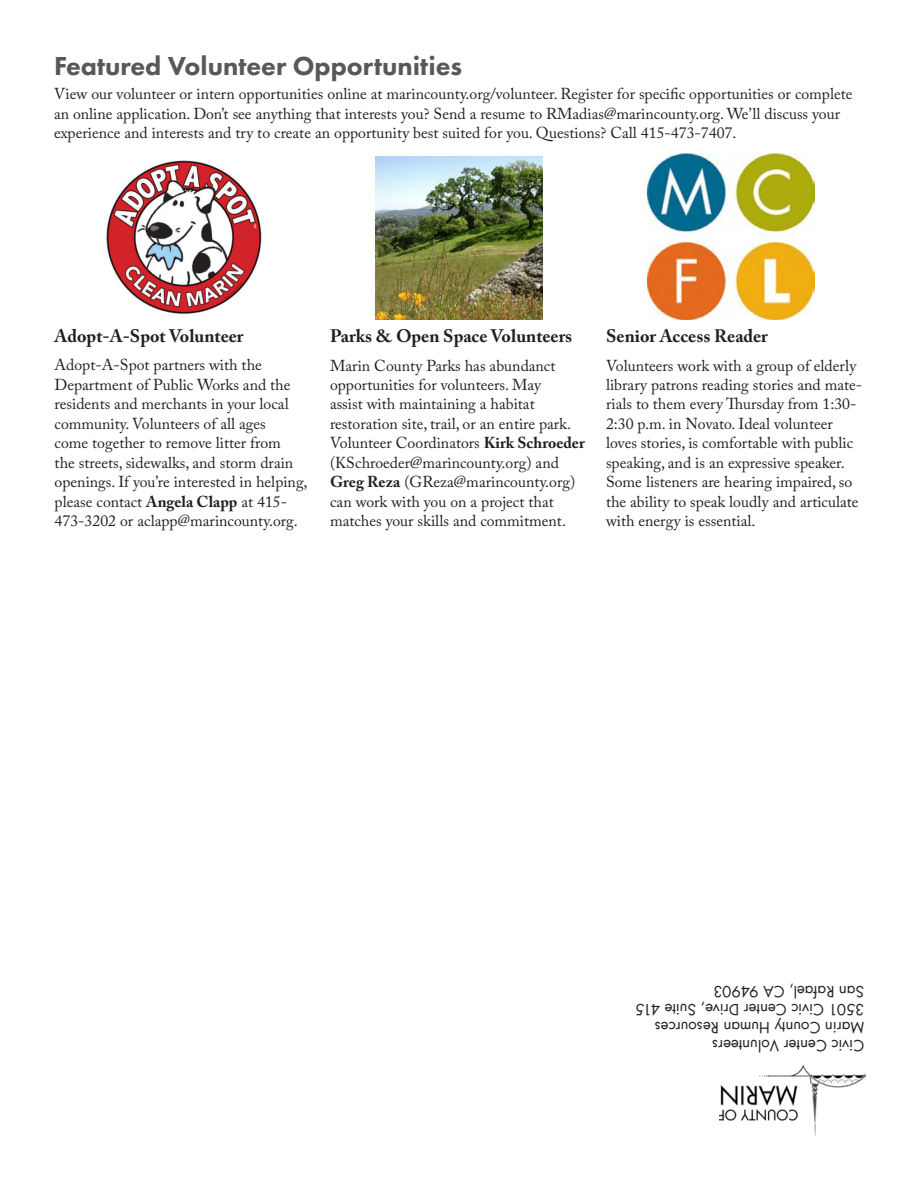
<style>
.page{position:relative;width:918px;height:1188px;background:#fff}
.page>*{position:absolute;margin:0;border:0;box-sizing:border-box;transform-origin:0 0}
.t1{font:800 27px "Futura PT";color:#57585a}
._03_Body_Caslon_10_5{font:700 18px "Adobe Caslon Pro";color:#231f20}
._03_Body_Caslon_10_5-2{font:15.75px/19.5px "Adobe Caslon Pro";color:#231f20}
.t2{font:15px/18px "Futura";color:#231f20}
.s1{font-weight:700}
</style>
<div class="page">
<img style="left:719px;top:1066px;width:147px;height:70px">
<img style="left:106px;top:160px;width:156px;height:154px">
<img style="left:648px;top:154px;width:166px;height:166px">
<img style="left:375px;top:156px;width:168px;height:164px">
<h2 class="t1" style="left:54px;top:49px;width:410px">Featured Volunteer Opportunities</h2>
<p class="_03_Body_Caslon_10_5-2" style="left:54px;top:84px;width:800px">View our volunteer or intern opportunities online at marincounty.org/volunteer. Register for specific opportunities or complete an online application. Don’t see anything that interests you? Send a resume to RMadias@marincounty.org. We’ll discuss your experience and interests and try to create an opportunity best suited for you. Questions? Call 415-473-7407.</p>
<p class="_03_Body_Caslon_10_5" style="left:55px;top:325px;width:190px">Adopt-A-Spot Volunteer</p>
<p class="_03_Body_Caslon_10_5-2" style="left:55px;top:355px;width:254px">Adopt-A-Spot partners with the Department of Public Works and the residents and merchants in your local community. Volunteers of all ages<br>come together to remove litter from<br>the streets, sidewalks, and storm drain openings. If you’re interested in helping, please contact <span class="s1">Angela Clapp</span> at 415- 473-3202 or aclapp@marincounty.org.</p>
<p class="_03_Body_Caslon_10_5" style="left:330px;top:325px;width:244px">Parks &amp; Open Space Volunteers</p>
<p class="_03_Body_Caslon_10_5-2" style="left:330px;top:355px;width:256px">Marin County Parks has abundanct opportunities for volunteers. May<br>assist with maintaining a habitat restoration site, trail, or an entire park.<br>Volunteer Coordinators <span class="s1">Kirk Schroeder </span>(KSchroeder@marincounty.org) and <span class="s1">Greg Reza</span> (GReza@marincounty.org) can work with you on a project that matches your skills and commitment.</p>
<p class="_03_Body_Caslon_10_5" style="left:606px;top:325px;width:163px">Senior Access Reader</p>
<p class="_03_Body_Caslon_10_5-2" style="left:606px;top:355px;width:258px">Volunteers work with a group of elderly library patrons reading stories and mate&shy;rials to them every Thursday from 1:30- 2:30 p.m. in Novato. Ideal volunteer loves stories, is comfortable with public speaking, and is an expressive speaker.<br>Some listeners are hearing impaired, so the ability to speak loudly and articulate with energy is essential.</p>
<p class="t2" style="left:864px;top:1054px;width:230px;rotate:-180deg">Civic Center Volunteers<br>Marin County Human Resources<br>3501 Civic Center Drive, Suite 415<br>San Rafael, CA 94903</p>
</div>
